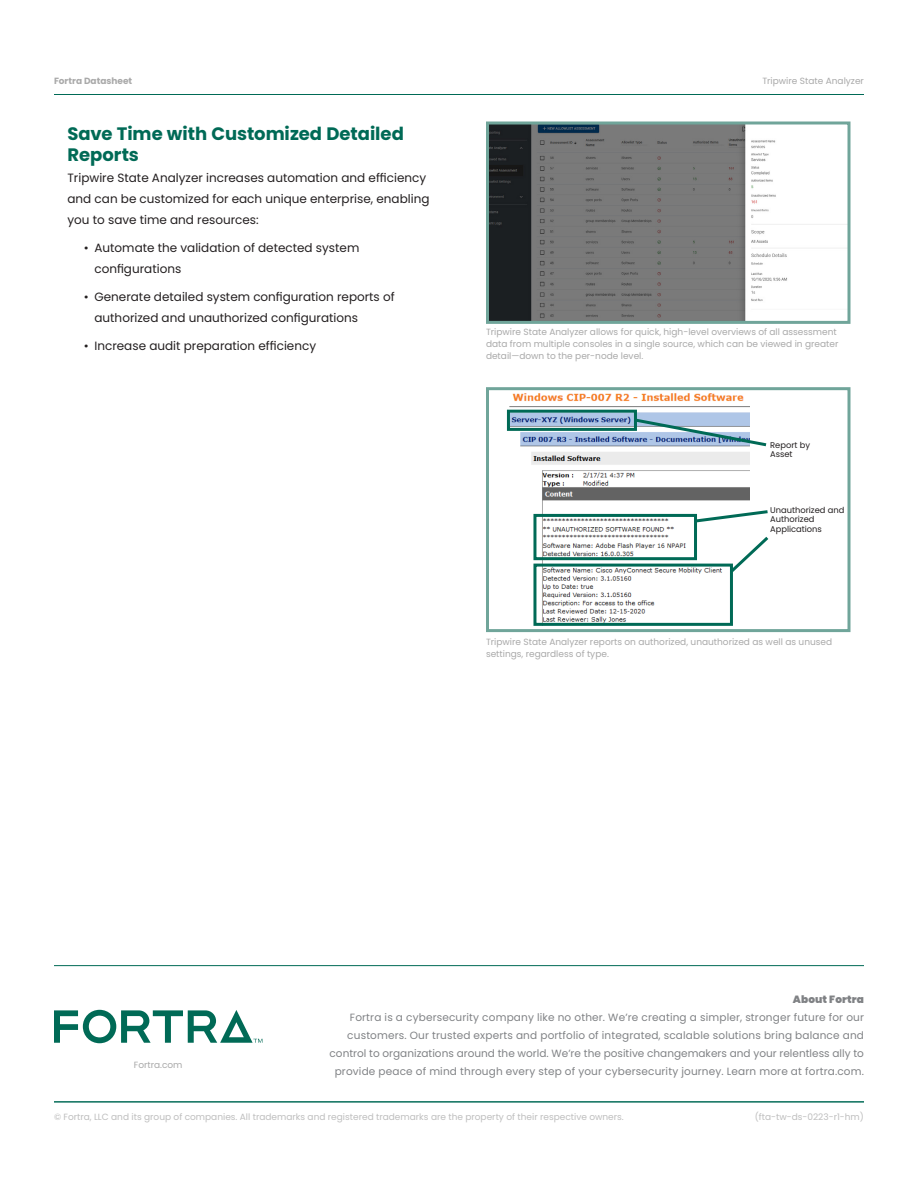
<style>
.page{position:relative;width:918px;height:1188px;background:#fff}
.page>*{position:absolute;margin:0;border:0;box-sizing:border-box;transform-origin:0 0}
.FTA_H1{font:700 18px/21px "Poppins";color:#006a56}
.FTA_Body{font:12px/21px "Poppins";color:#231f20}
.t1{font:10.5px/18px "Poppins";letter-spacing:.015em;color:#808285;text-align:right}
.t2{font:900 10.5px "Poppins";letter-spacing:.01em;color:#808285}
.FTA_Caption{font:9px/12px "Poppins";color:#a9a9a9}
.FTA_Footer_-___Part{font:9px "Poppins";color:#bebebe}
.t3{font:700 9px "Poppins";color:#a9a9a9}
.FTA_Body-2{font:8.4px "Poppins";color:#231f20}
</style>
<div class="page">
<hr style="left:54px;top:94px;width:810px;height:1px;background:#006a56">
<hr style="left:54px;top:1101px;width:810px;height:1px;background:#006a56">
<hr style="left:54px;top:965px;width:810px;height:1px;background:#006a56">
<svg style="left:54px;top:1010px;width:208px;height:33px"></svg>
<img style="left:506px;top:393px;width:243px;height:229px">
<div style="left:533px;top:564px;width:200px;height:62px;border:3px solid #006a56"></div>
<div style="left:533px;top:514px;width:164px;height:46px;border:3px solid #006a56"></div>
<div style="left:507px;top:410px;width:130px;height:21px;border:3px solid #006a56"></div>
<svg style="left:633px;top:417px;width:134px;height:31px"></svg>
<svg style="left:693px;top:509px;width:75px;height:15px"></svg>
<svg style="left:728px;top:535px;width:41px;height:40px"></svg>
<div style="left:486px;top:387px;width:364px;height:245px;border:3px solid #70a59a"></div>
<img style="left:490px;top:126px;width:356px;height:194px">
<div style="left:486px;top:122px;width:364px;height:202px;border:3px solid #70a59a"></div>
<p class="t3" style="left:54px;top:75px;width:80px">Fortra Datasheet</p>
<p class="FTA_Caption" style="left:762px;top:75px;width:103px">Tripwire State Analyzer</p>
<p class="FTA_H1" style="left:68px;top:124px;width:338px">Save Time with Customized Detailed<br>Reports</p>
<p class="FTA_Body" style="left:68px;top:168px;width:363px">Tripwire State Analyzer increases automation and efficiency and can be customized for each unique enterprise, enabling you to save time and resources:</p>
<p class="FTA_Body" style="left:94px;top:238px;width:266px;text-indent:-11px">• Automate the validation of detected system configurations</p>
<p class="FTA_Body" style="left:94px;top:286px;width:302px;text-indent:-11px">• Generate detailed system configuration reports of authorized and unauthorized configurations</p>
<p class="FTA_Body" style="left:84px;top:335px;width:234px">• Increase audit preparation efficiency</p>
<p class="FTA_Caption" style="left:486px;top:326px;width:354px">Tripwire State Analyzer allows for quick, high-level overviews of all assessment data from multiple consoles in a single source, which can be viewed in greater detail—down to the per-node level.</p>
<p class="FTA_Body-2" style="left:770px;top:440px;width:41px">Report by</p>
<p class="FTA_Body-2" style="left:770px;top:449px;width:24px">Asset</p>
<p class="FTA_Body-2" style="left:770px;top:505px;width:76px">Unauthorized and</p>
<p class="FTA_Body-2" style="left:770px;top:514px;width:46px">Authorized</p>
<p class="FTA_Body-2" style="left:770px;top:524px;width:53px">Applications</p>
<p class="FTA_Caption" style="left:486px;top:636px;width:348px">Tripwire State Analyzer reports on authorized, unauthorized as well as unused settings, regardless of type.</p>
<p class="FTA_Caption" style="left:134px;top:1059px;width:50px">Fortra.com</p>
<p class="t2" style="left:793px;top:993px;width:73px">About Fortra</p>
<p class="t1" style="left:330px;top:1009px;width:536px">Fortra is a cybersecurity company like no other. We’re creating a simpler, stronger future for our customers. Our trusted experts and portfolio of integrated, scalable solutions bring balance and control to organizations around the world. We’re the positive changemakers and your relentless ally to provide peace of mind through every step of your cybersecurity journey. Learn more at fortra.com.</p>
<p class="FTA_Footer_-___Part" style="left:54px;top:1112px;width:571px">© Fortra, LLC and its group of companies. All trademarks and registered trademarks are the property of their respective owners.</p>
<p class="FTA_Footer_-___Part" style="left:755px;top:1112px;width:111px">(fta-tw-ds-0223-r1-hm)</p>
</div>
